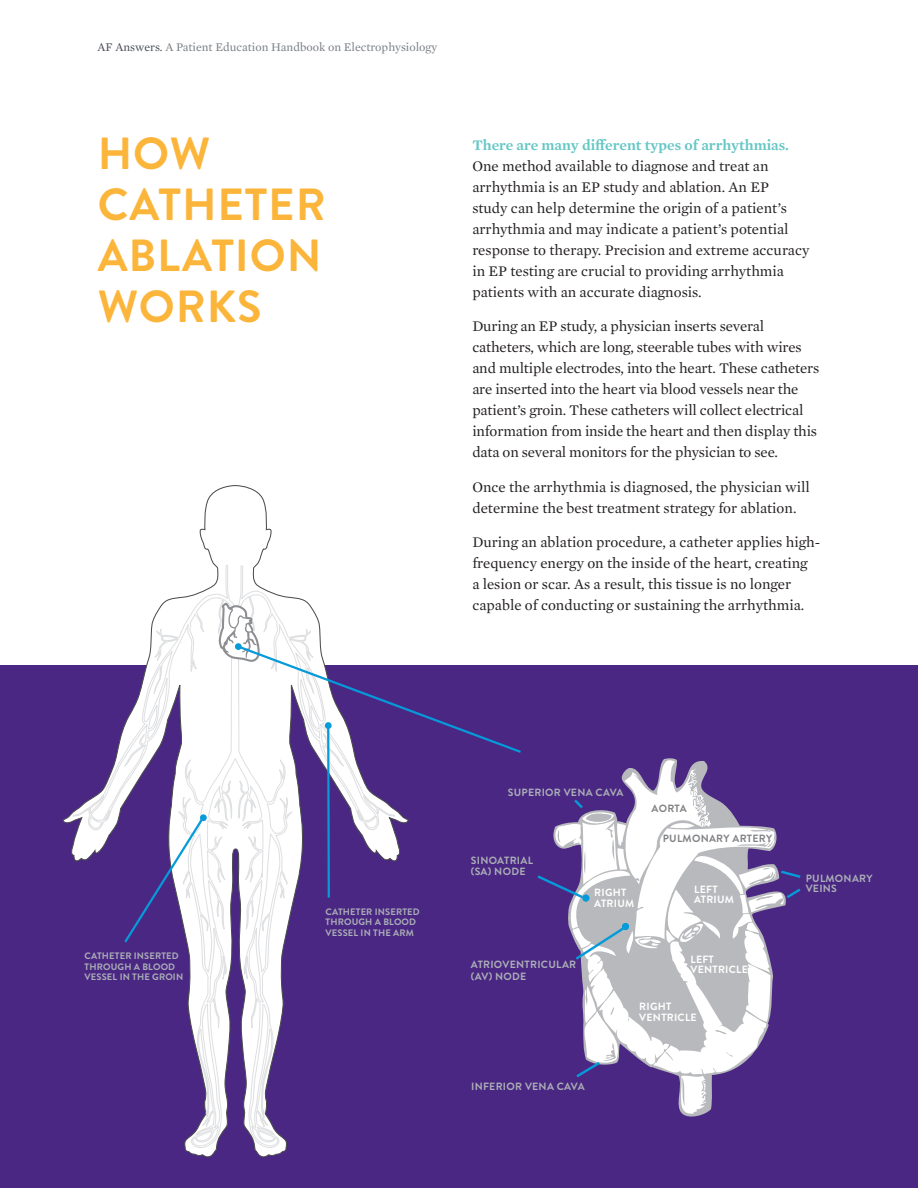
<style>
.page{position:relative;width:918px;height:1188px;background:#fff}
.page>*{position:absolute;margin:0;border:0;box-sizing:border-box;transform-origin:0 0}
.t1{font:700 45px/51px "Brandon Grotesque";letter-spacing:.02em;color:#fcb53b}
.body_copy{font:15px/21px "Mercury Text G1";color:#231f20}
.t2{font:12px "Mercury Text G1";color:#787d83}
.t3{font:700 10.5px/11.2px "Brandon Grotesque";letter-spacing:.025em;color:#abafb6}
.t4{font:700 10.5px/10.6px "Brandon Grotesque";letter-spacing:.025em;color:#fff}
.t5{font:700 10.5px "Brandon Grotesque";letter-spacing:.025em;color:#808285}
.t6{font:700 9.3px/10.4px "Brandon Grotesque";letter-spacing:.015em;color:#abafb6}
.s1{color:#464b54}
.s2{font-weight:600;color:#66c7c5}
</style>
<div class="page">
<div style="left:0;top:666px;width:918px;height:522px;background:#4a2783"></div>
<svg style="left:184px;top:879px;width:109px;height:270px"></svg>
<svg style="left:71px;top:564px;width:162px;height:315px"></svg>
<svg style="left:239px;top:565px;width:70px;height:38px"></svg>
<svg style="left:122px;top:814px;width:84px;height:131px"></svg>
<div style="left:200px;top:814px;width:7px;height:7px;background:#069ad9;border-radius:50%"></div>
<svg style="left:218px;top:603px;width:305px;height:297px"></svg>
<svg style="left:537px;top:758px;width:264px;height:358px"></svg>
<p class="t2" style="left:98px;top:39px;width:341px"><span class="s1">AF Answers.</span> A Patient Education Handbook on Electrophysiology</p>
<p class="t1" style="left:98px;top:129px;width:229px">HOW<br>CATHETER<br>ABLATION<br>WORKS</p>
<p class="body_copy" style="left:472px;top:134px;width:339px"><span class="s2">There are many different types of arrhythmias.<br></span>One method available to diagnose and treat an arrhythmia is an EP study and ablation. An EP<br>study can help determine the origin of a patient’s arrhythmia and may indicate a patient’s potential response to therapy. Precision and extreme accuracy in EP testing are crucial to providing arrhythmia patients with an accurate diagnosis.</p>
<p class="body_copy" style="left:472px;top:315px;width:349px">During an EP study, a physician inserts several catheters, which are long, steerable tubes with wires and multiple electrodes, into the heart. These catheters are inserted into the heart via blood vessels near the patient’s groin. These catheters will collect electrical information from inside the heart and then display this data on several monitors for the physician to see.</p>
<p class="body_copy" style="left:472px;top:476px;width:339px">Once the arrhythmia is diagnosed, the physician will determine the best treatment strategy for ablation.</p>
<p class="body_copy" style="left:472px;top:531px;width:349px">During an ablation procedure, a catheter applies high&shy;frequency energy on the inside of the heart, creating<br>a lesion or scar. As a result, this tissue is no longer capable of conducting or sustaining the arrhythmia.</p>
<p class="t6" style="left:85px;top:951px;width:100px">CATHETER INSERTED<br>THROUGH A BLOOD<br>VESSEL IN THE GROIN</p>
<p class="t6" style="left:326px;top:907px;width:96px">CATHETER INSERTED<br>THROUGH A BLOOD<br>VESSEL IN THE ARM</p>
<p class="t3" style="left:508px;top:787px;width:117px">SUPERIOR VENA CAVA</p>
<p class="t3" style="left:471px;top:855px;width:64px">SINOATRIAL (SA) NODE</p>
<p class="t4" style="left:594px;top:887px;width:42px">RIGHT<br>ATRIUM</p>
<p class="t5" style="left:652px;top:801px;width:37px">AORTA</p>
<p class="t5" style="left:663px;top:831px;width:111px">PULMONARY ARTERY</p>
<p class="t4" style="left:694px;top:884px;width:42px">LEFT<br>ATRIUM</p>
<p class="t3" style="left:471px;top:959px;width:107px">ATRIOVENTRICULAR (AV) NODE</p>
<p class="t3" style="left:471px;top:1081px;width:115px">INFERIOR VENA CAVA</p>
<p class="t4" style="left:690px;top:954px;width:59px">LEFT<br>VENTRICLE</p>
<p class="t4" style="left:639px;top:1001px;width:59px">RIGHT<br>VENTRICLE</p>
<p class="t3" style="left:806px;top:873px;width:68px;line-height:10.6px">PULMONARY<br>VEINS</p>
</div>
